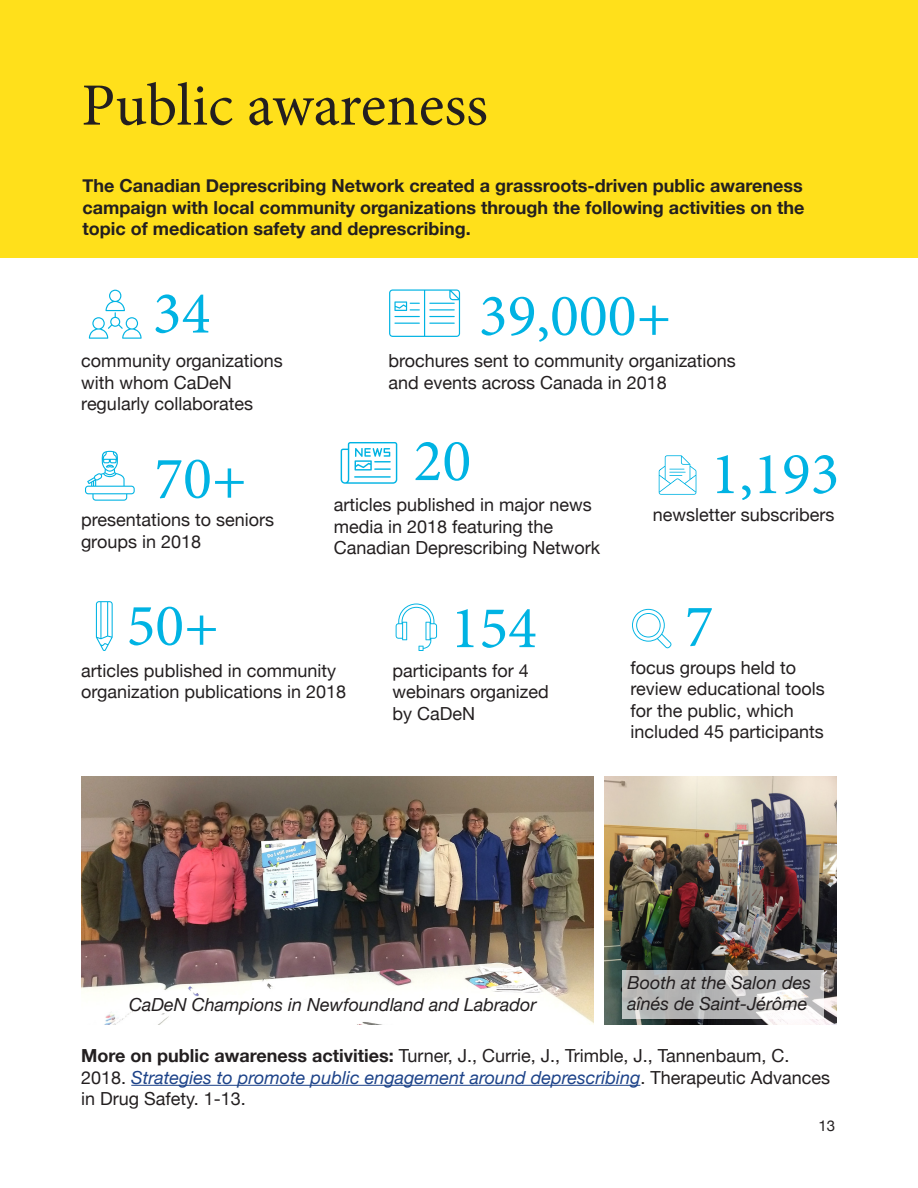
<style>
.page{position:relative;width:918px;height:1188px;background:#fff}
.page>*{position:absolute;margin:0;border:0;box-sizing:border-box;transform-origin:0 0}
.Heading_3{font:60px "Minion Pro";color:#00b3e3}
.Heading_3-2{font:60px "Minion Pro";letter-spacing:-.005em;color:#231f20}
.Heading_3-3{font:18px/21.6px "Helvetica Neue";color:#231f20}
.t1{font:700 18px/21.6px "Helvetica Neue";color:#231f20;text-align:justify}
.t2{font:italic 18px/21.6px "Helvetica Neue";color:#231f20}
.t3{font:15px "Helvetica Neue";color:#231f20}
.s1{font-weight:700}
.s2{font-style:italic;color:#1d4389}
</style>
<div class="page">
<div style="left:0;top:0;width:918px;height:257px;background:#ffe01b"></div>
<img style="left:81px;top:777px;width:512px;height:248px">
<hr style="left:131px;top:1085px;width:509px;height:1px;background:#1d4389">
<svg style="left:85px;top:451px;width:50px;height:50px"></svg>
<svg style="left:389px;top:289px;width:71px;height:48px"></svg>
<svg style="left:341px;top:442px;width:56px;height:42px"></svg>
<svg style="left:396px;top:604px;width:41px;height:47px"></svg>
<svg style="left:89px;top:290px;width:53px;height:49px"></svg>
<svg style="left:96px;top:601px;width:17px;height:50px"></svg>
<svg style="left:659px;top:455px;width:37px;height:40px"></svg>
<img style="left:605px;top:777px;width:232px;height:248px">
<svg style="left:632px;top:609px;width:39px;height:39px"></svg>
<svg style="left:623px;top:970px;width:201px;height:48px;background:#c2c2c1"></svg>
<p class="Heading_3-2" style="left:81px;top:65px;width:408px">Public awareness</p>
<p class="t1" style="left:83px;top:175px;width:723px">The Canadian Deprescribing Network created a grassroots-driven public awareness campaign with local community organizations through the following activities on the topic of medication safety and deprescribing.</p>
<p class="Heading_3" style="left:153px;top:273px;width:59px">34</p>
<p class="Heading_3-3" style="left:81px;top:351px;width:203px">community organizations with whom CaDeN regularly collaborates</p>
<p class="Heading_3" style="left:479px;top:276px;width:194px">39,000+</p>
<p class="Heading_3-3" style="left:388px;top:351px;width:349px">brochures sent to community organizations and events across Canada in 2018</p>
<p class="Heading_3" style="left:154px;top:438px;width:94px">70+</p>
<p class="Heading_3-3" style="left:81px;top:510px;width:195px">presentations to seniors groups in 2018</p>
<p class="Heading_3" style="left:414px;top:421px;width:59px">20</p>
<p class="Heading_3-3" style="left:334px;top:495px;width:268px">articles published in major news media in 2018 featuring the<br>Canadian Deprescribing Network</p>
<p class="Heading_3" style="left:711px;top:434px;width:130px">1,193</p>
<p class="Heading_3-3" style="left:653px;top:505px;width:183px">newsletter subscribers</p>
<p class="Heading_3" style="left:127px;top:585px;width:94px">50+</p>
<p class="Heading_3" style="left:450px;top:588px;width:88px">154</p>
<p class="Heading_3" style="left:685px;top:586px;width:30px">7</p>
<p class="Heading_3-3" style="left:81px;top:661px;width:266px">articles published in community organization publications in 2018</p>
<p class="Heading_3-3" style="left:393px;top:661px;width:158px">participants for 4 webinars organized by CaDeN</p>
<p class="Heading_3-3" style="left:630px;top:657px;width:196px">focus groups held to review educational tools for the public, which included 45 participants</p>
<p class="t2" style="left:129px;top:994px;width:409px">CaDeN Champions in Newfoundland and Labrador</p>
<p class="t2" style="left:628px;top:973px;width:185px">Booth at the Salon des aînés de Saint-Jérôme</p>
<p class="Heading_3-3" style="left:81px;top:1046px;width:750px"><span class="s1">More on public awareness activities:</span> Turner, J., Currie, J., Trimble, J., Tannenbaum, C.<br>2018. <span class="s2">Strategies to promote public engagement around deprescribing</span>. Therapeutic Advances in Drug Safety. 1-13.</p>
<p class="t3" style="left:819px;top:1115px;width:18px">13</p>
</div>
